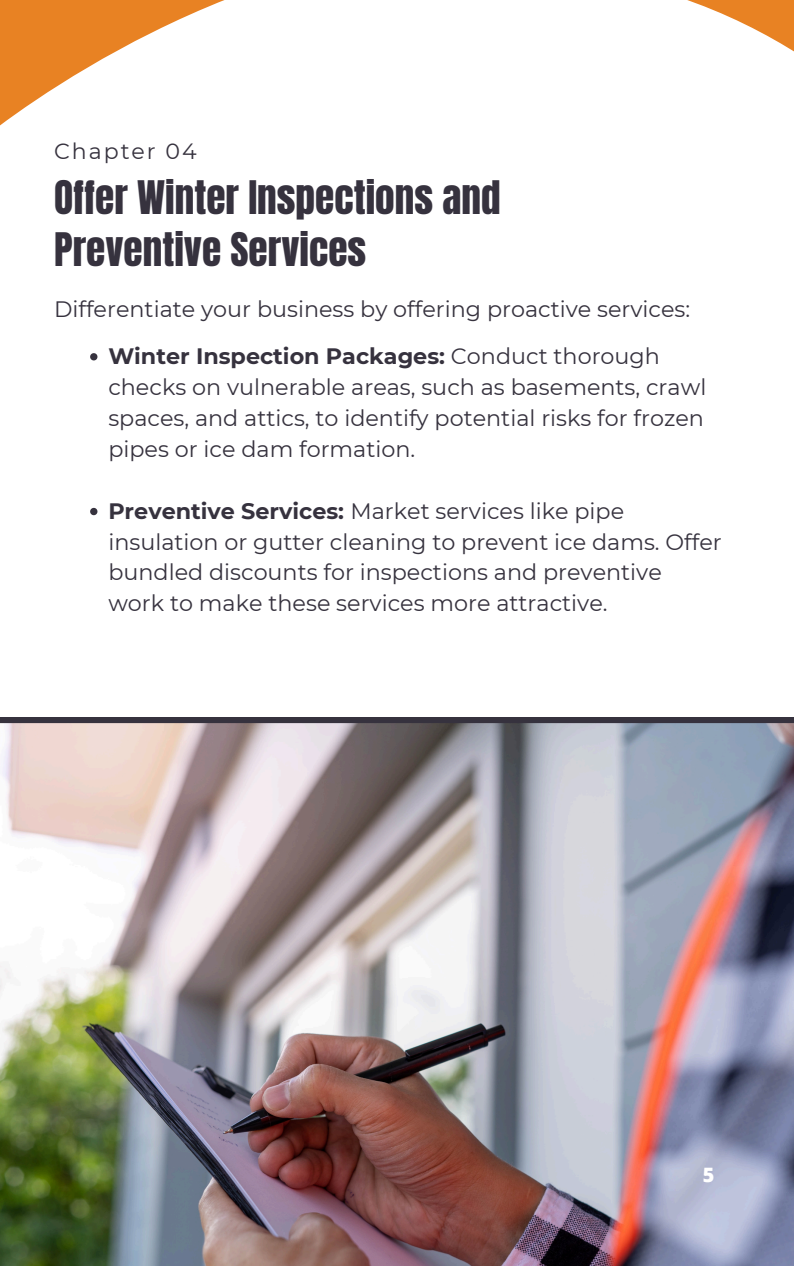
<style>
.page{position:relative;width:794px;height:1266px;background:#fff}
.page>*{position:absolute;margin:0;border:0;box-sizing:border-box;transform-origin:0 0}
.t1{font:39.3px/52.3px "Anton";color:#36323e}
.t2{font:22.27px/30.9px "Montserrat";color:#36323e}
.t3{font:22.05px "Montserrat";letter-spacing:.09em;color:#36323e}
.t4{font:800 19.8px "Open Sans";color:#fff}
.s1{font-weight:700}
</style>
<div class="page">
<svg style="left:0;top:0;width:793px;height:126px"></svg>
<img style="left:0;top:717px;width:793px;height:549px">
<svg style="left:90px;top:353px;width:7px;height:7px"></svg>
<svg style="left:90px;top:508px;width:7px;height:7px"></svg>
<p class="t3" style="left:54px;top:138px;width:144px">Chapter 04</p>
<p class="t1" style="left:54px;top:172px;width:448px">Offer Winter Inspections and<br>Preventive Services</p>
<p class="t2" style="left:54px;top:294px;width:637px">Differentiate your business by offering proactive services:</p>
<p class="t2" style="left:108px;top:340px;width:599px"><span class="s1">Winter Inspection Packages:</span> Conduct thorough checks on vulnerable areas, such as basements, crawl spaces, and attics, to identify potential risks for frozen pipes or ice dam formation.</p>
<p class="t2" style="left:108px;top:495px;width:614px"><span class="s1">Preventive Services:</span> Market services like pipe insulation or gutter cleaning to prevent ice dams. Offer bundled discounts for inspections and preventive work to make these services more attractive.</p>
<p class="t4" style="left:702px;top:1160px;width:13px">5</p>
</div>
